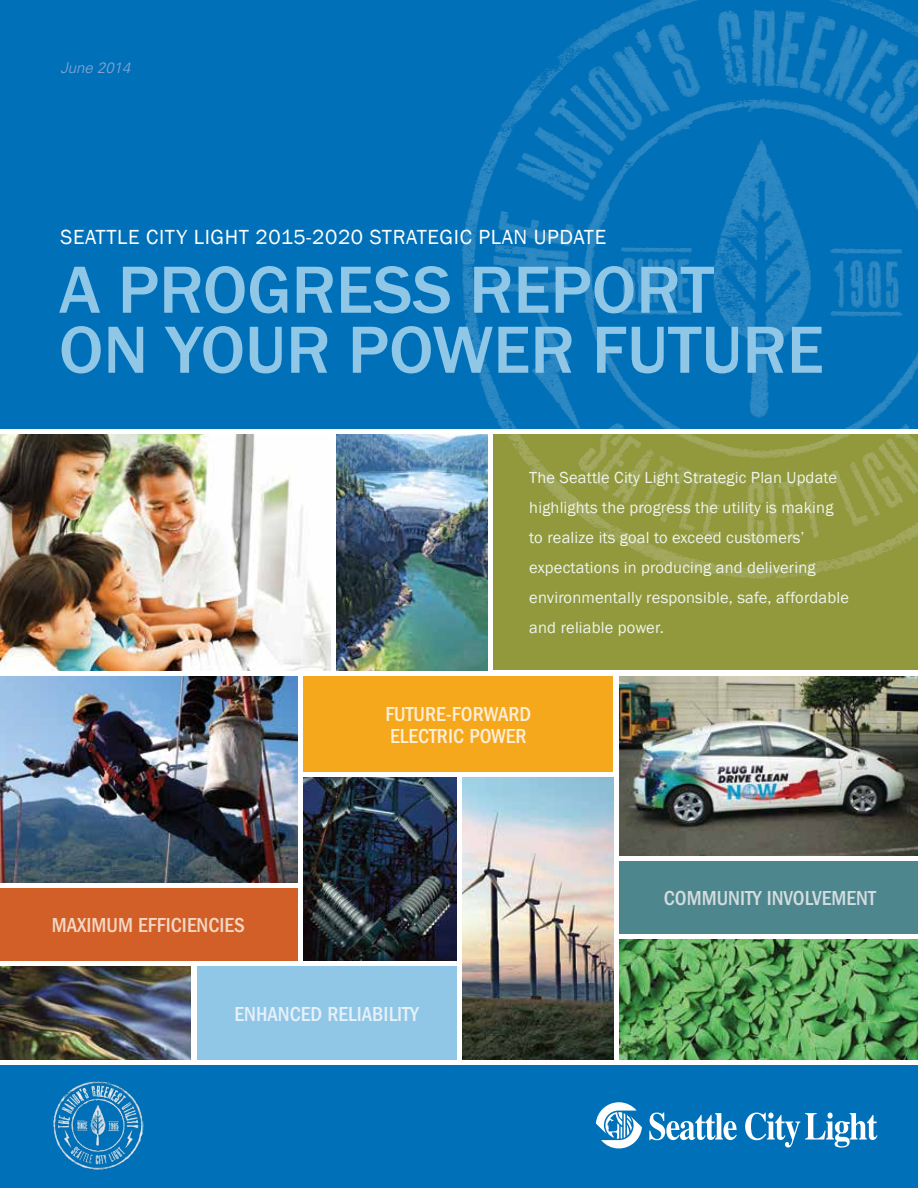
<style>
.page{position:relative;width:918px;height:1188px;background:#fff}
.page>*{position:absolute;margin:0;border:0;box-sizing:border-box;transform-origin:0 0}
.t1{font:500 69px/60px "Franklin Gothic";color:#90c7e7}
.t2{font:21px "Franklin Gothic";letter-spacing:.03em;color:#fff}
.t3{font:500 condensed 21px/22.5px "Franklin Gothic";color:#feeed8}
.t4{font:500 condensed 21px "Franklin Gothic";color:#d4dcdf}
.t5{font:500 condensed 21px "Franklin Gothic";color:#f3d7c4}
.t6{font:500 condensed 21px "Franklin Gothic";color:#e6f0f9}
.t7{font:16.5px/30px "Franklin Gothic";letter-spacing:.01em;color:#f0f4ec}
.t8{font:italic 300 15px "Univers";color:#8aa8d7}
</style>
<div class="page">
<div style="left:0;top:1065px;width:918px;height:123px;background:#0071b9"></div>
<div style="left:0;top:0;width:918px;height:429px;background:#0071b9"></div>
<img style="left:461px;top:0;width:457px;height:429px">
<div style="left:493px;top:435px;width:425px;height:235px;background:#91993c"></div>
<img style="left:0;top:435px;width:330px;height:235px">
<svg style="left:596px;top:1102px;width:46px;height:46px"></svg>
<svg style="left:649px;top:1113px;width:88px;height:27px"></svg>
<svg style="left:745px;top:1113px;width:132px;height:35px"></svg>
<img style="left:619px;top:676px;width:299px;height:180px">
<img style="left:0;top:676px;width:298px;height:206px">
<img style="left:507px;top:435px;width:411px;height:144px">
<div style="left:303px;top:676px;width:310px;height:95px;background:#f5a81c"></div>
<div style="left:619px;top:861px;width:299px;height:73px;background:#4e868e"></div>
<div style="left:0;top:888px;width:298px;height:73px;background:#d15f27"></div>
<div style="left:197px;top:966px;width:260px;height:93px;background:#90c7e7"></div>
<img style="left:336px;top:435px;width:151px;height:235px">
<img style="left:463px;top:777px;width:150px;height:282px">
<img style="left:619px;top:940px;width:299px;height:119px">
<img style="left:303px;top:777px;width:154px;height:184px">
<img style="left:0;top:967px;width:191px;height:92px">
<img style="left:53px;top:1081px;width:90px;height:89px">
<p class="t8" style="left:60px;top:58px;width:72px">June 2014</p>
<p class="t2" style="left:60px;top:223px;width:547px">SEATTLE CITY LIGHT 2015-2020 STRATEGIC PLAN UPDATE</p>
<h1 class="t1" style="left:59px;top:260px;width:766px">A PROGRESS REPORT<br>ON YOUR POWER FUTURE</h1>
<p class="t7" style="left:529px;top:463px;width:321px">The Seattle City Light Strategic Plan Update highlights the progress the utility is making to realize its goal to exceed customers’ expectations in producing and delivering environmentally responsible, safe, affordable and reliable power.</p>
<p class="t5" style="left:52px;top:914px;width:195px">MAXIMUM EFFICIENCIES</p>
<p class="t3" style="left:385px;top:702px;width:147px">FUTURE-FORWARD<br>ELECTRIC POWER</p>
<p class="t6" style="left:235px;top:1002px;width:186px">ENHANCED RELIABILITY</p>
<p class="t4" style="left:664px;top:887px;width:214px">COMMUNITY INVOLVEMENT</p>
</div>
